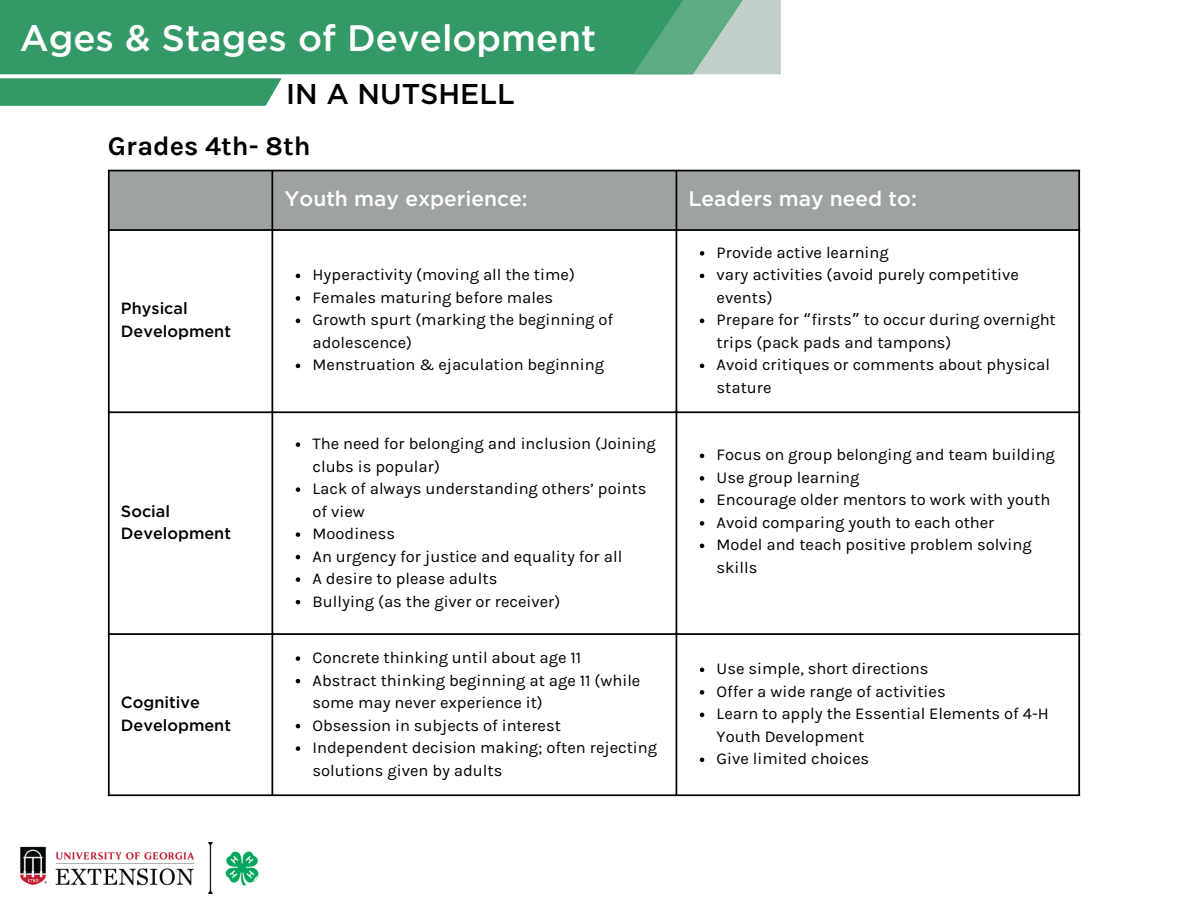
<style>
.page{position:relative;width:1188px;height:918px;background:#fff}
.page>*{position:absolute;margin:0;border:0;box-sizing:border-box;transform-origin:0 0}
.t1{font:500 36.75px "Gotham";color:#fff}
.t2{font:500 28.65px "Gotham";color:#000}
.t3{font:700 27px "Karla";color:#000}
.t4{font:500 21px "Gotham";color:#fff}
.t5{font:16.5px/22.5px "Karla";color:#000}
.t6{font:500 16.2px/22.5px "Gotham";color:#000}
.s1{font-family:"Noto Sans Gurmukhi"}
</style>
<div class="page">
<img style="left:20px;top:842px;width:238px;height:52px">
<div style="left:110px;top:171px;width:968px;height:58px;background:#9ea2a2"></div>
<svg style="left:296px;top:274px;width:4px;height:4px"></svg>
<svg style="left:296px;top:296px;width:4px;height:5px"></svg>
<svg style="left:296px;top:319px;width:4px;height:4px"></svg>
<svg style="left:296px;top:364px;width:4px;height:4px"></svg>
<svg style="left:700px;top:251px;width:4px;height:5px"></svg>
<svg style="left:700px;top:274px;width:4px;height:4px"></svg>
<svg style="left:700px;top:319px;width:4px;height:4px"></svg>
<svg style="left:700px;top:364px;width:4px;height:4px"></svg>
<svg style="left:296px;top:442px;width:4px;height:5px"></svg>
<svg style="left:296px;top:487px;width:4px;height:5px"></svg>
<svg style="left:296px;top:532px;width:4px;height:5px"></svg>
<svg style="left:296px;top:555px;width:4px;height:4px"></svg>
<svg style="left:296px;top:577px;width:4px;height:5px"></svg>
<svg style="left:296px;top:600px;width:4px;height:4px"></svg>
<svg style="left:700px;top:454px;width:4px;height:4px"></svg>
<svg style="left:700px;top:476px;width:4px;height:5px"></svg>
<svg style="left:700px;top:499px;width:4px;height:4px"></svg>
<svg style="left:700px;top:521px;width:4px;height:5px"></svg>
<svg style="left:700px;top:544px;width:4px;height:4px"></svg>
<svg style="left:296px;top:656px;width:4px;height:5px"></svg>
<svg style="left:296px;top:679px;width:4px;height:4px"></svg>
<svg style="left:296px;top:724px;width:4px;height:4px"></svg>
<svg style="left:296px;top:746px;width:4px;height:5px"></svg>
<svg style="left:700px;top:668px;width:4px;height:4px"></svg>
<svg style="left:700px;top:690px;width:4px;height:5px"></svg>
<svg style="left:700px;top:713px;width:4px;height:4px"></svg>
<svg style="left:700px;top:758px;width:4px;height:4px"></svg>
<hr style="left:108px;top:171px;width:2px;height:623px;background:#000">
<hr style="left:271px;top:171px;width:2px;height:623px;background:#000">
<hr style="left:676px;top:171px;width:1px;height:623px;background:#000">
<hr style="left:1078px;top:171px;width:2px;height:623px;background:#000">
<hr style="left:108px;top:170px;width:972px;height:1px;background:#000">
<hr style="left:108px;top:229px;width:972px;height:2px;background:#000">
<hr style="left:108px;top:411px;width:972px;height:2px;background:#000">
<hr style="left:108px;top:633px;width:972px;height:2px;background:#000">
<hr style="left:108px;top:794px;width:972px;height:2px;background:#000">
<div style="left:0;top:0;width:633px;height:74px;background:#396"></div>
<svg style="left:633px;top:0;width:148px;height:74px;background:#7fb79b"></svg>
<div style="left:0;top:78px;width:282px;height:27px;background:#396"></div>
<p class="t1" style="left:20px;top:21px;width:578px">Ages &amp; Stages of Development</p>
<p class="t2" style="left:286px;top:81px;width:230px">IN A NUTSHELL</p>
<p class="t3" style="left:108px;top:130px;width:204px">Grades 4th- 8th</p>
<p class="t6" style="left:121px;top:298px;width:112px">Physical<br>Development</p>
<p class="t6" style="left:121px;top:501px;width:112px">Social<br>Development</p>
<p class="t6" style="left:121px;top:692px;width:112px">Cognitive<br>Development</p>
<h1 class="t4" style="left:285px;top:189px;width:245px">Youth may experience:</h1>
<h2 class="t4" style="left:689px;top:189px;width:230px">Leaders may need to:</h2>
<p class="t5" style="left:313px;top:264px;width:264px">Hyperactivity (moving all the time)</p>
<p class="t5" style="left:313px;top:286px;width:242px">Females maturing before males</p>
<p class="t5" style="left:313px;top:309px;width:302px">Growth spurt (marking the beginning of adolescence)</p>
<p class="t5" style="left:313px;top:354px;width:293px">Menstruation &amp; ejaculation beginning</p>
<p class="t5" style="left:313px;top:432px;width:345px">The need for belonging and inclusion (Joining clubs is popular)</p>
<p class="t5" style="left:313px;top:477px;width:335px">Lack of always understanding others’ points of view</p>
<p class="t5" style="left:313px;top:522px;width:84px">Moodiness</p>
<p class="t5" style="left:313px;top:545px;width:311px">An urgency for justice and equality for all</p>
<p class="t5" style="left:313px;top:567px;width:186px">A desire to please adults</p>
<p class="t5" style="left:313px;top:590px;width:249px">Bullying (as the giver or receiver)</p>
<p class="t5" style="left:313px;top:646px;width:270px">Concrete thinking until about age 11</p>
<p class="t5" style="left:313px;top:669px;width:329px">Abstract thinking beginning at age 11 (while some may never experience it)</p>
<p class="t5" style="left:313px;top:714px;width:250px">Obsession in subjects of interest</p>
<p class="t5" style="left:313px;top:736px;width:346px">Independent decision making; often rejecting solutions given by adults</p>
<p class="t5" style="left:717px;top:241px;width:174px">Provide active learning</p>
<p class="t5" style="left:717px;top:264px;width:304px">vary activities (avoid purely competitive events)</p>
<p class="t5" style="left:717px;top:309px;width:341px">Prepare for <span class="s1">“</span>firsts<span class="s1">”</span> to occur during overnight trips (pack pads and tampons)</p>
<p class="t5" style="left:717px;top:354px;width:335px">Avoid critiques or comments about physical stature</p>
<p class="t5" style="left:717px;top:444px;width:340px">Focus on group belonging and team building</p>
<p class="t5" style="left:717px;top:466px;width:144px">Use group learning</p>
<p class="t5" style="left:717px;top:489px;width:335px">Encourage older mentors to work with youth</p>
<p class="t5" style="left:717px;top:511px;width:279px">Avoid comparing youth to each other</p>
<p class="t5" style="left:717px;top:534px;width:317px">Model and teach positive problem solving skills</p>
<p class="t5" style="left:717px;top:658px;width:213px">Use simple, short directions</p>
<p class="t5" style="left:717px;top:680px;width:231px">Offer a wide range of activities</p>
<p class="t5" style="left:717px;top:703px;width:334px">Learn to apply the Essential Elements of 4-H<br>Youth Development</p>
<p class="t5" style="left:717px;top:748px;width:154px">Give limited choices</p>
</div>
